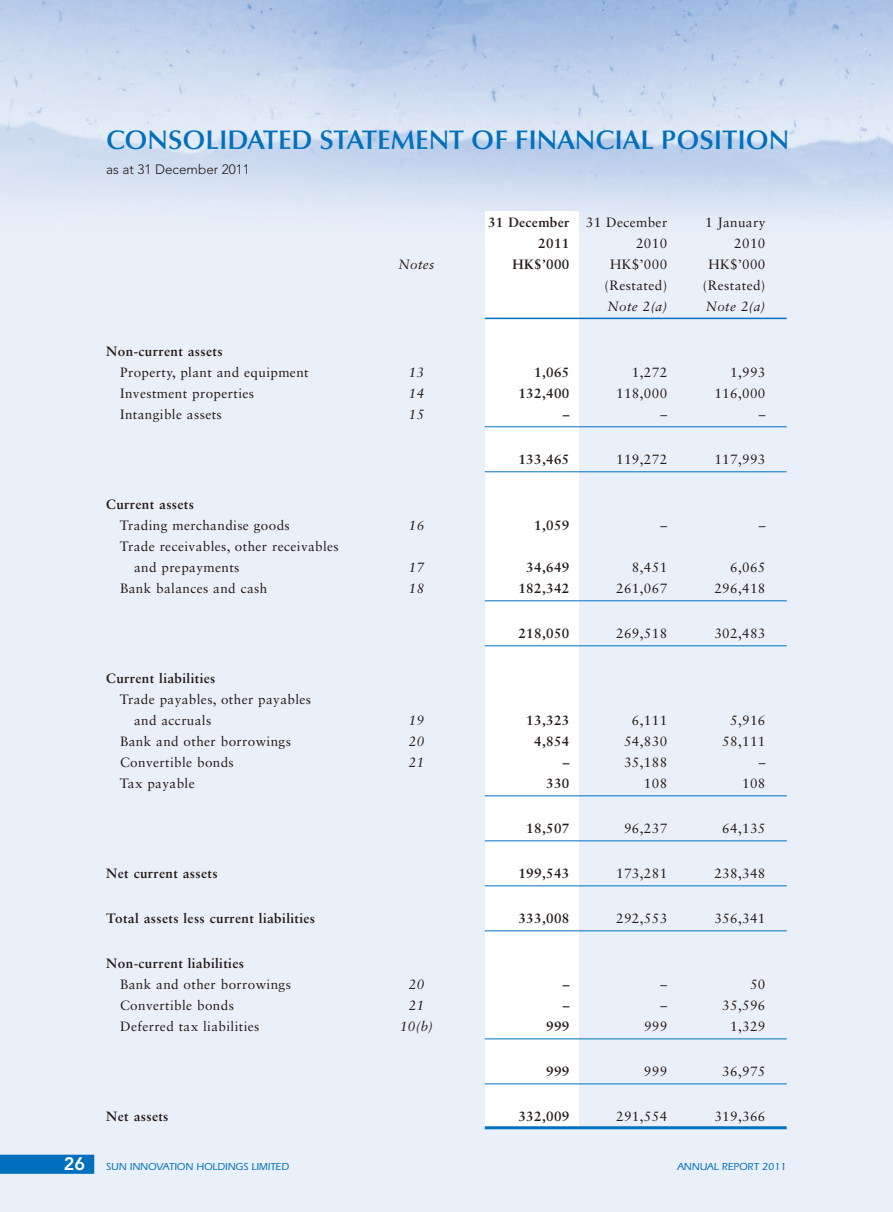
<style>
.page{position:relative;width:893px;height:1212px;background:#eaf0f9}
.page>*{position:absolute;margin:0;border:0;box-sizing:border-box;transform-origin:0 0}
.t1{font:600 27px "Optima LT Std";color:#0070bd}
.t2{font:13.5px/21px "Sabon LT Std";letter-spacing:.03em;color:#231916}
.t3{font:700 13.5px "Sabon LT Std";letter-spacing:.03em;color:#231916}
.t4{font:italic 13.5px "Sabon LT Std";letter-spacing:.03em;color:#231916}
.t5{font:300 13.5px "Avenir LT Std";color:#231916}
.t6{font:500 10.5px "ITC Eras Std";color:#0070bd}
.s1{font-weight:400}
.s2{font-family:"Avenir LT Std";font-weight:800;font-size:18px;color:#fff}
</style>
<div class="page">
<img style="left:0;top:0;width:893px;height:346px">
<div style="left:0;top:1155px;width:94px;height:19px;background:#0070bd"></div>
<div style="left:485px;top:211px;width:93px;height:916px;background:#fff"></div>
<hr style="left:485px;top:318px;width:302px;height:1px;background:#0070bd">
<hr style="left:485px;top:426px;width:302px;height:1px;background:#0070bd">
<hr style="left:485px;top:471px;width:302px;height:1px;background:#0070bd">
<hr style="left:485px;top:600px;width:302px;height:1px;background:#0070bd">
<hr style="left:485px;top:645px;width:302px;height:1px;background:#0070bd">
<hr style="left:485px;top:795px;width:302px;height:1px;background:#0070bd">
<hr style="left:485px;top:840px;width:302px;height:1px;background:#0070bd">
<hr style="left:485px;top:885px;width:302px;height:1px;background:#0070bd">
<hr style="left:485px;top:930px;width:302px;height:1px;background:#0070bd">
<hr style="left:485px;top:1038px;width:302px;height:1px;background:#0070bd">
<hr style="left:485px;top:1083px;width:302px;height:1px;background:#0070bd">
<hr style="left:485px;top:1126px;width:302px;height:3px;background:#0070bd">
<h1 class="t1" style="left:106px;top:124px;width:685px">CONSOLIDATED STATEMENT OF FINANCIAL POSITION</h1>
<p class="t5" style="left:106px;top:162px;width:145px">as at 31 December 2011</p>
<p class="t3" style="left:488px;top:214px;width:181px">31 December <span class="s1">31 December</span></p>
<p class="t2" style="left:705px;top:211px;width:62px">1 January</p>
<p class="t3" style="left:538px;top:235px;width:33px">2011</p>
<p class="t2" style="left:636px;top:232px;width:33px">2010</p>
<p class="t2" style="left:734px;top:232px;width:33px">2010</p>
<p class="t4" style="left:398px;top:256px;width:38px">Notes</p>
<p class="t3" style="left:512px;top:256px;width:59px">HK$’000</p>
<p class="t2" style="left:610px;top:253px;width:59px">HK$’000</p>
<p class="t2" style="left:708px;top:253px;width:59px">HK$’000</p>
<p class="t2" style="left:605px;top:274px;width:64px">(Restated)</p>
<p class="t2" style="left:703px;top:274px;width:64px">(Restated)</p>
<p class="t4" style="left:608px;top:298px;width:61px">Note 2(a)</p>
<p class="t4" style="left:706px;top:298px;width:61px">Note 2(a)</p>
<p class="t3" style="left:106px;top:343px;width:118px">Non-current assets</p>
<p class="t2" style="left:120px;top:361px;width:190px">Property, plant and equipment</p>
<p class="t4" style="left:409px;top:364px;width:17px">13</p>
<p class="t3" style="left:534px;top:364px;width:37px">1,065</p>
<p class="t2" style="left:632px;top:361px;width:37px">1,272</p>
<p class="t2" style="left:730px;top:361px;width:37px">1,993</p>
<p class="t2" style="left:120px;top:382px;width:135px">Investment properties</p>
<p class="t4" style="left:409px;top:385px;width:17px">14</p>
<p class="t3" style="left:518px;top:385px;width:53px">132,400</p>
<p class="t2" style="left:616px;top:382px;width:53px">118,000</p>
<p class="t2" style="left:714px;top:382px;width:53px">116,000</p>
<p class="t2" style="left:120px;top:403px;width:103px">Intangible assets</p>
<p class="t4" style="left:409px;top:406px;width:17px">15</p>
<p class="t3" style="left:563px;top:406px;width:8px">–</p>
<p class="t2" style="left:660px;top:403px;width:8px">–</p>
<p class="t2" style="left:759px;top:403px;width:8px">–</p>
<p class="t3" style="left:518px;top:451px;width:53px">133,465</p>
<p class="t2" style="left:616px;top:448px;width:53px">119,272</p>
<p class="t2" style="left:714px;top:448px;width:53px">117,993</p>
<p class="t3" style="left:106px;top:496px;width:89px">Current assets</p>
<p class="t2" style="left:120px;top:514px;width:172px">Trading merchandise goods</p>
<p class="t4" style="left:409px;top:517px;width:17px">16</p>
<p class="t3" style="left:534px;top:517px;width:37px">1,059</p>
<p class="t2" style="left:660px;top:514px;width:8px">–</p>
<p class="t2" style="left:759px;top:514px;width:8px">–</p>
<p class="t2" style="left:134px;top:535px;width:206px;text-indent:-14px">Trade receivables, other receivables and prepayments</p>
<p class="t4" style="left:409px;top:559px;width:17px">17</p>
<p class="t3" style="left:526px;top:559px;width:45px">34,649</p>
<p class="t2" style="left:632px;top:556px;width:37px">8,451</p>
<p class="t2" style="left:730px;top:556px;width:37px">6,065</p>
<p class="t2" style="left:120px;top:577px;width:149px">Bank balances and cash</p>
<p class="t4" style="left:409px;top:580px;width:17px">18</p>
<p class="t3" style="left:518px;top:580px;width:53px">182,342</p>
<p class="t2" style="left:616px;top:577px;width:53px">261,067</p>
<p class="t2" style="left:714px;top:577px;width:53px">296,418</p>
<p class="t3" style="left:518px;top:625px;width:53px">218,050</p>
<p class="t2" style="left:616px;top:622px;width:53px">269,518</p>
<p class="t2" style="left:714px;top:622px;width:53px">302,483</p>
<p class="t3" style="left:106px;top:670px;width:111px">Current liabilities</p>
<p class="t2" style="left:134px;top:688px;width:179px;text-indent:-14px">Trade payables, other payables and accruals</p>
<p class="t4" style="left:409px;top:712px;width:17px">19</p>
<p class="t3" style="left:526px;top:712px;width:45px">13,323</p>
<p class="t2" style="left:632px;top:709px;width:37px">6,111</p>
<p class="t2" style="left:730px;top:709px;width:37px">5,916</p>
<p class="t2" style="left:120px;top:730px;width:172px">Bank and other borrowings</p>
<p class="t4" style="left:409px;top:733px;width:17px">20</p>
<p class="t3" style="left:534px;top:733px;width:37px">4,854</p>
<p class="t2" style="left:624px;top:730px;width:45px">54,830</p>
<p class="t2" style="left:722px;top:730px;width:45px">58,111</p>
<p class="t2" style="left:120px;top:751px;width:115px">Convertible bonds</p>
<p class="t4" style="left:409px;top:754px;width:17px">21</p>
<p class="t3" style="left:563px;top:754px;width:8px">–</p>
<p class="t2" style="left:624px;top:751px;width:45px">35,188</p>
<p class="t2" style="left:759px;top:751px;width:8px">–</p>
<p class="t2" style="left:120px;top:773px;width:77px">Tax payable</p>
<p class="t3" style="left:546px;top:775px;width:25px">330</p>
<p class="t2" style="left:644px;top:773px;width:25px">108</p>
<p class="t2" style="left:742px;top:773px;width:25px">108</p>
<p class="t3" style="left:526px;top:820px;width:45px">18,507</p>
<p class="t2" style="left:624px;top:817px;width:45px">96,237</p>
<p class="t2" style="left:722px;top:817px;width:45px">64,135</p>
<p class="t3" style="left:106px;top:865px;width:113px">Net current assets</p>
<p class="t3" style="left:518px;top:865px;width:53px">199,543</p>
<p class="t2" style="left:616px;top:862px;width:53px">173,281</p>
<p class="t2" style="left:714px;top:862px;width:53px">238,348</p>
<p class="t3" style="left:106px;top:910px;width:210px">Total assets less current liabilities</p>
<p class="t3" style="left:518px;top:910px;width:53px">333,008</p>
<p class="t2" style="left:616px;top:907px;width:53px">292,553</p>
<p class="t2" style="left:714px;top:907px;width:53px">356,341</p>
<p class="t3" style="left:106px;top:955px;width:139px">Non-current liabilities</p>
<p class="t2" style="left:120px;top:973px;width:172px">Bank and other borrowings</p>
<p class="t4" style="left:409px;top:976px;width:17px">20</p>
<p class="t3" style="left:563px;top:976px;width:8px">–</p>
<p class="t2" style="left:660px;top:973px;width:8px">–</p>
<p class="t2" style="left:750px;top:973px;width:17px">50</p>
<p class="t2" style="left:120px;top:994px;width:115px">Convertible bonds</p>
<p class="t4" style="left:409px;top:997px;width:17px">21</p>
<p class="t3" style="left:563px;top:997px;width:8px">–</p>
<p class="t2" style="left:660px;top:994px;width:8px">–</p>
<p class="t2" style="left:722px;top:994px;width:45px">35,596</p>
<p class="t2" style="left:120px;top:1015px;width:141px">Deferred tax liabilities</p>
<p class="t4" style="left:400px;top:1018px;width:35px">10(b)</p>
<p class="t3" style="left:546px;top:1018px;width:25px">999</p>
<p class="t2" style="left:644px;top:1015px;width:25px">999</p>
<p class="t2" style="left:730px;top:1015px;width:37px">1,329</p>
<p class="t3" style="left:546px;top:1063px;width:25px">999</p>
<p class="t2" style="left:644px;top:1060px;width:25px">999</p>
<p class="t2" style="left:722px;top:1060px;width:45px">36,975</p>
<p class="t3" style="left:106px;top:1108px;width:64px">Net assets</p>
<p class="t3" style="left:518px;top:1108px;width:53px">332,009</p>
<p class="t2" style="left:616px;top:1105px;width:53px">291,554</p>
<p class="t2" style="left:714px;top:1105px;width:53px">319,366</p>
<p class="t6" style="left:64px;top:1160px;width:226px"><span class="s2">26</span> SUN INNOVATION HOLDINGS LIMITED</p>
<p class="t6" style="left:677px;top:1160px;width:111px">ANNUAL REPORT 2011</p>
</div>
